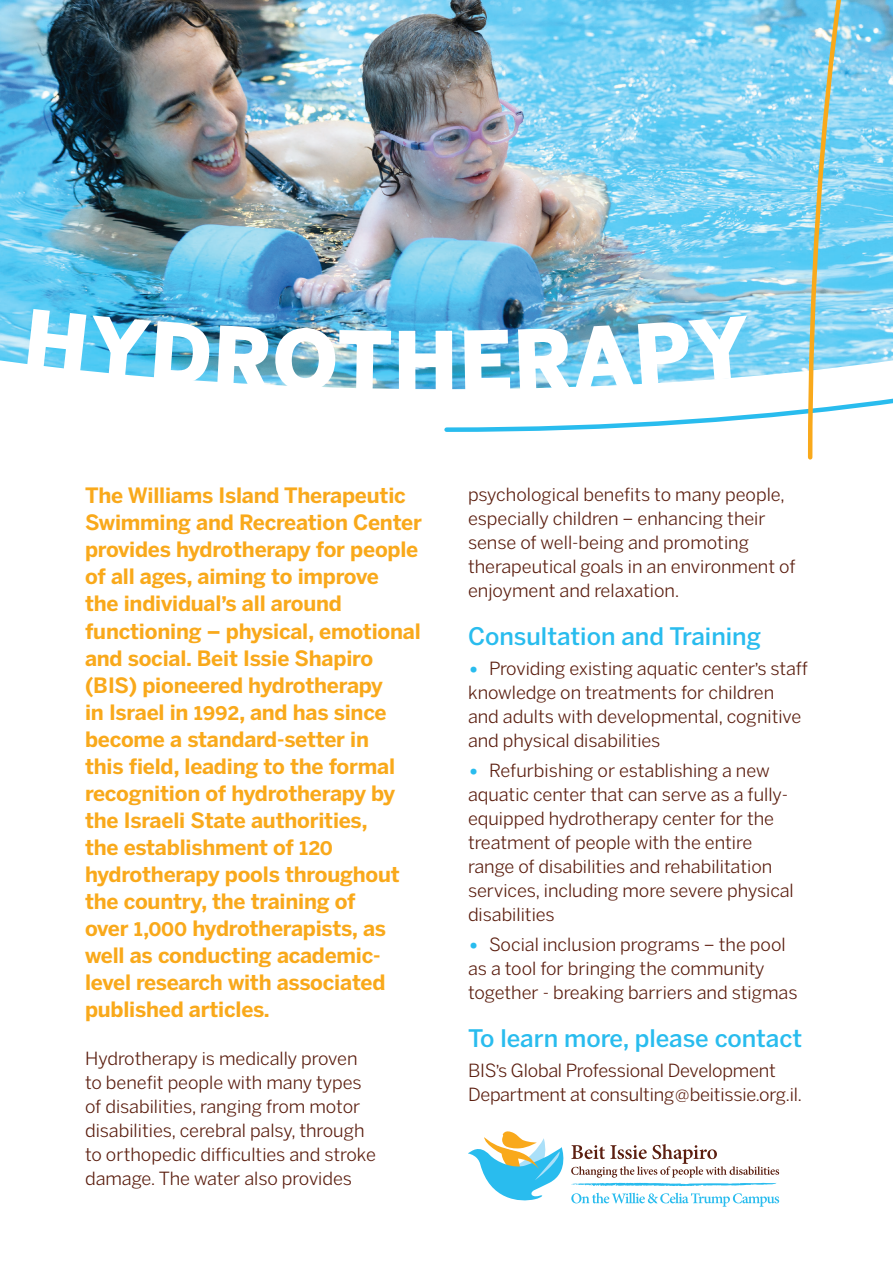
<style>
.page{position:relative;width:893px;height:1263px;background:#fff}
.page>*{position:absolute;margin:0;border:0;box-sizing:border-box;transform-origin:0 0}
.t1{font:900 82.5px "OE Doo Pro";color:#fff}
.t2{font:500 24px "OE Doo Pro";color:#29bcee}
.t3{font:700 21px/27px "OE Doo Pro";letter-spacing:-.01em;color:#f9a91b}
.t4{font:18px/24px "OE Doo Pro";color:#5b1e0f}
</style>
<div class="page">
<img style="left:0;top:0;width:442px;height:389px">
<svg style="left:468px;top:1131px;width:311px;height:76px"></svg>
<svg style="left:27px;top:309px;width:184px;height:77px"></svg>
<img style="left:217px;top:325px;width:174px;height:64px">
<img style="left:442px;top:0;width:451px;height:460px">
<h1 class="t1" style="left:393px;top:321px;width:66px">H</h1>
<p class="t3" style="left:85px;top:486px;width:338px">The Williams Island Therapeutic<br>Swimming and Recreation Center provides hydrotherapy for people of all ages, aiming to improve<br>the individual s’ all around functioning – physical, emotional and social. Beit Issie Shapiro (BIS) pioneered hydrotherapy<br>in Israel in 1992, and has since become a standard-setter in<br>this field, leading to the formal recognition of hydrotherapy by the Israeli State authorities,<br>the establishment of 120 hydrotherapy pools throughout the country, the training of<br>over 1,000 hydrotherapists, as</p>
<p class="t3" style="left:85px;top:972px;width:302px">level research with associated</p>
<p class="t3" style="left:85px;top:945px;width:297px">well as conducting academic-</p>
<p class="t3" style="left:85px;top:999px;width:186px">published articles.</p>
<p class="t4" style="left:85px;top:1048px;width:292px">Hydrotherapy is medically proven to benefit people with many types of disabilities, ranging from motor disabilities, cerebral palsy, through to orthopedic difficulties and stroke damage. The water also provides</p>
<p class="t4" style="left:468px;top:485px;width:329px">psychological benefits to many people, especially children – enhancing their sense of well-being and promoting therapeutical goals in an environment of enjoyment and relaxation.</p>
<h2 class="t2" style="left:468px;top:625px;width:295px">Consultation and Training</h2>
<p class="t4" style="left:489px;top:659px;width:320px">Providing existing aquatic centers’ staff</p>
<h2 class="t2" style="left:468px;top:658px;width:13px">•</h2>
<p class="t4" style="left:468px;top:683px;width:335px">knowledge on treatments for children and adults with developmental, cognitive and physical disabilities</p>
<p class="t4" style="left:489px;top:761px;width:282px">Refurbishing or establishing a new</p>
<h2 class="t2" style="left:468px;top:760px;width:13px">•</h2>
<p class="t4" style="left:468px;top:809px;width:308px">equipped hydrotherapy center for the</p>
<p class="t4" style="left:468px;top:785px;width:321px">aquatic center that can serve as a fully-</p>
<p class="t4" style="left:468px;top:833px;width:327px">treatment of people with the entire range of disabilities and rehabilitation services, including more severe physical disabilities</p>
<p class="t4" style="left:489px;top:935px;width:298px">Social inclusion programs – the pool</p>
<h2 class="t2" style="left:468px;top:934px;width:13px">•</h2>
<p class="t4" style="left:468px;top:959px;width:331px">as a tool for bringing the community together - breaking barriers and stigmas</p>
<h2 class="t2" style="left:468px;top:1027px;width:336px">To learn more, please contact</h2>
<p class="t4" style="left:468px;top:1061px;width:335px">BISs’ Global Professional Development<br>Department at consulting@beitissie.org .i l.</p>
</div>
